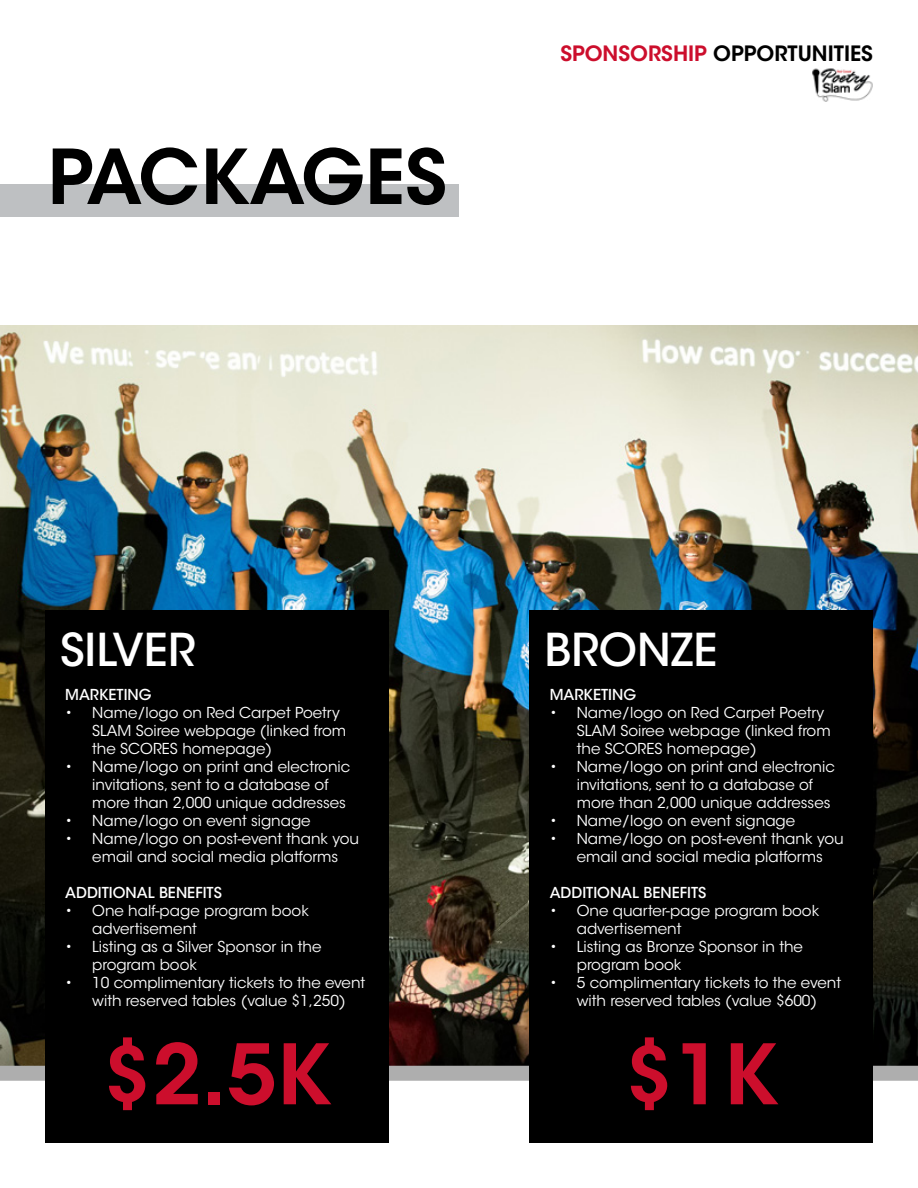
<style>
.page{position:relative;width:918px;height:1188px;background:#fff}
.page>*{position:absolute;margin:0;border:0;box-sizing:border-box;transform-origin:0 0}
.t1{font:600 82.5px "ITC Avant Garde Std";color:#cc0e2c}
.t2{font:600 75px "ITC Avant Garde Std";color:#000}
.t3{font:500 45px "ITC Avant Garde Std";color:#fff}
.t4{font:600 21px "ITC Avant Garde Std";color:#000}
.t5{font:15px/18px "ITC Avant Garde Std";color:#fff}
.t6{font:500 15px "ITC Avant Garde Std";color:#fff}
.s1{color:#cc0e2c}
</style>
<div class="page">
<div style="left:0;top:184px;width:459px;height:34px;background:#bec0c2"></div>
<img style="left:812px;top:68px;width:61px;height:34px">
<img style="left:0;top:326px;width:918px;height:740px">
<div style="left:0;top:1066px;width:918px;height:15px;background:#aeaeae"></div>
<div style="left:45px;top:610px;width:343px;height:533px;background:#000"></div>
<div style="left:530px;top:610px;width:343px;height:533px;background:#000"></div>
<h2 class="t2" style="left:48px;top:129px;width:401px">PACKAGES</h2>
<h3 class="t4" style="left:560px;top:40px;width:314px"><span class="s1">SPONSORSHIP</span> OPPORTUNITIES</h3>
<h3 class="t3" style="left:60px;top:622px;width:137px">SILVER</h3>
<p class="t6" style="left:65px;top:685px;width:88px">MARKETING</p>
<p class="t5" style="left:92px;top:703px;width:255px;text-indent:-27px">• Name/logo on Red Carpet Poetry<br>SLAM Soiree webpage (linked from the SCORES homepage)</p>
<p class="t5" style="left:92px;top:757px;width:260px;text-indent:-27px">• Name/logo on print and electronic invitations, sent to a database of more than 2,000 unique addresses</p>
<p class="t5" style="left:65px;top:811px;width:247px">• Name/logo on event signage</p>
<p class="t5" style="left:65px;top:829px;width:295px;text-align:center">• Name/logo on post-event thank you email and social media platforms</p>
<p class="t6" style="left:65px;top:883px;width:158px">ADDITIONAL BENEFITS</p>
<p class="t5" style="left:92px;top:901px;width:218px;text-indent:-27px">• One half-page program book advertisement</p>
<p class="t5" style="left:92px;top:937px;width:231px;text-indent:-27px">• Listing as a Silver Sponsor in the program book</p>
<p class="t5" style="left:65px;top:973px;width:302px;text-align:center">• 10 complimentary tickets to the event with reserved tables (value $1,250)</p>
<h1 class="t1" style="left:102px;top:1022px;width:230px">$2.5K</h1>
<h3 class="t3" style="left:544px;top:622px;width:175px">BRONZE</h3>
<p class="t6" style="left:550px;top:685px;width:88px">MARKETING</p>
<p class="t5" style="left:577px;top:703px;width:255px;text-indent:-27px">• Name/logo on Red Carpet Poetry<br>SLAM Soiree webpage (linked from the SCORES homepage)</p>
<p class="t5" style="left:577px;top:757px;width:260px;text-indent:-27px">• Name/logo on print and electronic invitations, sent to a database of more than 2,000 unique addresses</p>
<p class="t5" style="left:550px;top:811px;width:247px">• Name/logo on event signage</p>
<p class="t5" style="left:550px;top:829px;width:295px;text-align:center">• Name/logo on post-event thank you email and social media platforms</p>
<p class="t6" style="left:550px;top:883px;width:158px">ADDITIONAL BENEFITS</p>
<p class="t5" style="left:577px;top:901px;width:244px;text-indent:-27px">• One quarter-page program book advertisement</p>
<p class="t5" style="left:577px;top:937px;width:228px;text-indent:-27px">• Listing as Bronze Sponsor in the program book</p>
<p class="t5" style="left:550px;top:973px;width:293px;text-align:center">• 5 complimentary tickets to the event with reserved tables (value $600)</p>
<h1 class="t1" style="left:624px;top:1022px;width:156px">$1K</h1>
</div>
